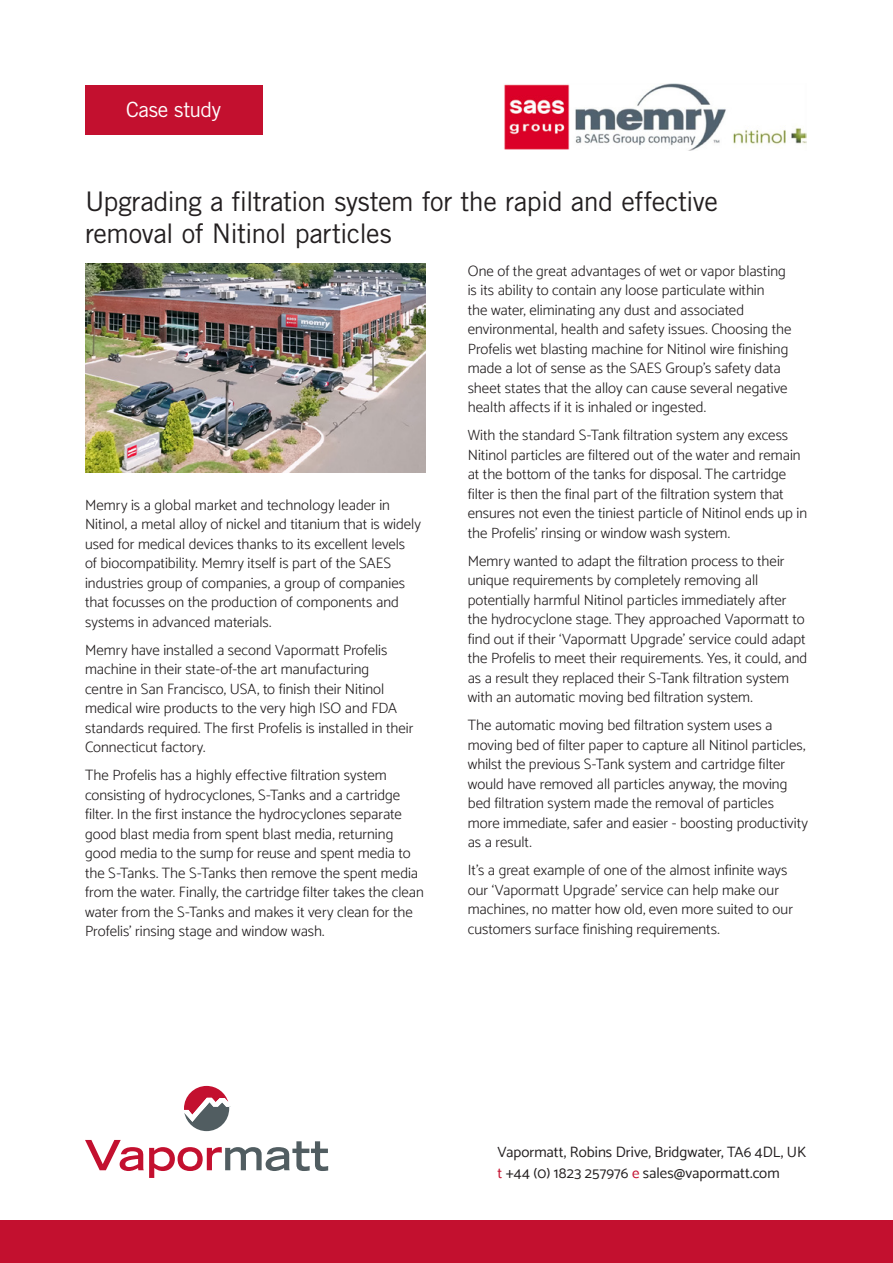
<style>
.page{position:relative;width:893px;height:1263px;background:#fff}
.page>*{position:absolute;margin:0;border:0;box-sizing:border-box;transform-origin:0 0}
.t1{font:27px/32.4px "Trade Gothic LT Std";letter-spacing:-.02em;color:#231f20}
.t2{font:21px "Trade Gothic LT Std";letter-spacing:-.02em;color:#fff}
.t3{font:300 15px/19.5px "Catamaran";color:#231f20}
.t4{font:15px/21px "Catamaran";color:#231f20}
.s1{color:#c3102f}
</style>
<div class="page">
<div style="left:0;top:1220px;width:893px;height:43px;background:#c3102f"></div>
<svg style="left:85px;top:1140px;width:243px;height:38px"></svg>
<svg style="left:184px;top:1085px;width:47px;height:47px"></svg>
<div style="left:85px;top:85px;width:177px;height:50px;background:#c3102f"></div>
<img style="left:504px;top:83px;width:302px;height:68px">
<img style="left:85px;top:264px;width:340px;height:208px">
<h2 class="t2" style="left:126px;top:97px;width:97px">Case study</h2>
<h1 class="t1" style="left:85px;top:185px;width:634px">Upgrading a filtration system for the rapid and effective removal of Nitinol particles</h1>
<p class="t3" style="left:85px;top:495px;width:337px">Memry is a global market and technology leader in Nitinol, a metal alloy of nickel and titanium that is widely used for medical devices thanks to its excellent levels of biocompatibility. Memry itself is part of the SAES industries group of companies, a group of companies that focusses on the production of components and systems in advanced materials.</p>
<p class="t3" style="left:85px;top:640px;width:330px">Memry have installed a second Vapormatt Profelis machine in their state-of-the art manufacturing<br>centre in San Francisco, USA, to finish their Nitinol medical wire products to the very high ISO and FDA standards required. The first Profelis is installed in their Connecticut factory.</p>
<p class="t3" style="left:85px;top:765px;width:340px">The Profelis has a highly effective filtration system consisting of hydrocyclones, S-Tanks and a cartridge filter. In the first instance the hydrocyclones separate good blast media from spent blast media, returning good media to the sump for reuse and spent media to the S-Tanks. The S-Tanks then remove the spent media from the water. Finally, the cartridge filter takes the clean water from the S-Tanks and makes it very clean for the Profelis’ rinsing stage and window wash.</p>
<p class="t3" style="left:468px;top:261px;width:325px">One of the great advantages of wet or vapor blasting is its ability to contain any loose particulate within<br>the water, eliminating any dust and associated environmental, health and safety issues. Choosing the Profelis wet blasting machine for Nitinol wire finishing made a lot of sense as the SAES Group’s safety data sheet states that the alloy can cause several negative health affects if it is inhaled or ingested.</p>
<p class="t3" style="left:468px;top:425px;width:341px">With the standard S-Tank filtration system any excess Nitinol particles are filtered out of the water and remain at the bottom of the tanks for disposal. The cartridge filter is then the final part of the filtration system that ensures not even the tiniest particle of Nitinol ends up in the Profelis’ rinsing or window wash system.</p>
<p class="t3" style="left:468px;top:551px;width:341px">Memry wanted to adapt the filtration process to their unique requirements by completely removing all potentially harmful Nitinol particles immediately after the hydrocyclone stage. They approached Vapormatt to find out if their ‘Vapormatt Upgrade’ service could adapt the Profelis to meet their requirements. Yes, it could, and as a result they replaced their S-Tank filtration system with an automatic moving bed filtration system.</p>
<p class="t3" style="left:468px;top:715px;width:342px">The automatic moving bed filtration system uses a moving bed of filter paper to capture all Nitinol particles, whilst the previous S-Tank system and cartridge filter would have removed all particles anyway, the moving bed filtration system made the removal of particles more immediate, safer and easier - boosting productivity as a result.</p>
<p class="t3" style="left:468px;top:860px;width:327px">It’s a great example of one of the almost infinite ways our ‘Vapormatt Upgrade’ service can help make our machines, no matter how old, even more suited to our customers surface finishing requirements.</p>
<p class="t4" style="left:497px;top:1141px;width:310px">Vapormatt, Robins Drive, Bridgwater, TA6 4DL, UK <span class="s1">t</span> +44 (0) 1823 257976 <span class="s1">e</span> sales@vapormatt.com</p>
</div>
